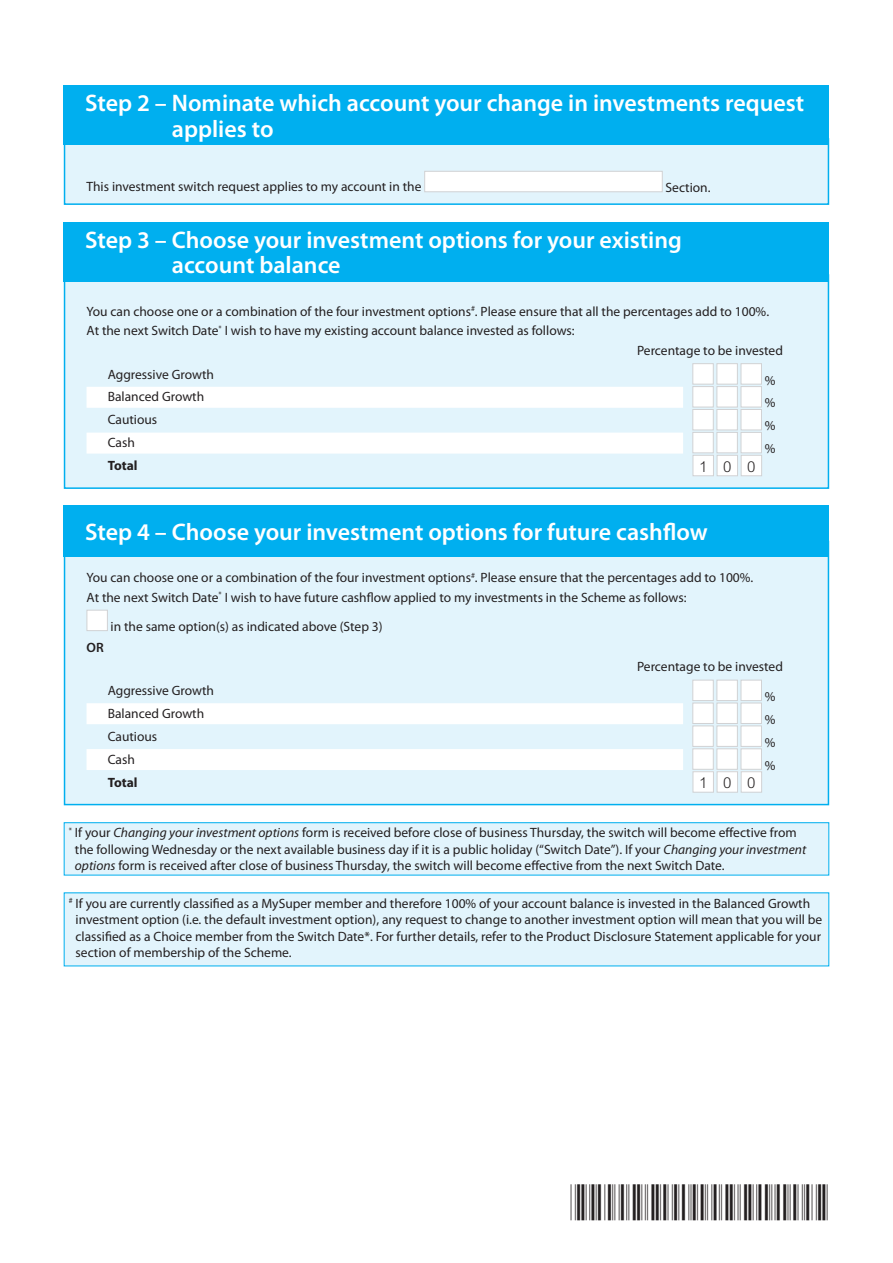
<style>
.page{position:relative;width:893px;height:1263px;background:#fff}
.page>*{position:absolute;margin:0;border:0;box-sizing:border-box;transform-origin:0 0}
.BARCODE{font:36px "C39 P24 Dm Tt";letter-spacing:.035em;color:#231f20}
.STEP_HEADING{font:600 24px/25.5px "Myriad Pro";color:#fff}
.t1{font:300 15px "Arial";color:#231f20}
.FILL_IN-BODY{font:13.5px/16.5px "Myriad Pro";color:#231f20}
.FILL_IN-BOXES___TEXT{font:13.5px "Myriad Pro";color:#231f20}
.OPTION_NO_LINE{font:13.5px "Myriad Pro";color:#231f20}
.OPTION-LINE{font:13.5px "Myriad Pro";color:#231f20}
.OPTION_NO_LINE-2{font:700 13.5px "Myriad Pro";color:#231f20}
.BODY_BOLD{font:600 13.5px "Myriad Pro";color:#231f20}
.s1{font-style:italic}
</style>
<div class="page">
<div style="left:65px;top:275px;width:763px;height:213px;background:#e2f4fc"></div>
<div style="left:87px;top:387px;width:596px;height:21px;background:#fff"></div>
<div style="left:87px;top:433px;width:596px;height:21px;background:#fff"></div>
<div style="left:692px;top:363px;width:22px;height:21px;background:#fff;border:1px solid #d1d2d4"></div>
<div style="left:716px;top:363px;width:22px;height:21px;background:#fff;border:1px solid #d1d2d4"></div>
<div style="left:741px;top:363px;width:21px;height:21px;background:#fff;border:1px solid #d1d2d4"></div>
<div style="left:692px;top:386px;width:22px;height:21px;background:#fff;border:1px solid #d1d2d4"></div>
<div style="left:716px;top:386px;width:22px;height:21px;background:#fff;border:1px solid #d1d2d4"></div>
<div style="left:741px;top:386px;width:21px;height:21px;background:#fff;border:1px solid #d1d2d4"></div>
<div style="left:692px;top:409px;width:22px;height:21px;background:#fff;border:1px solid #d1d2d4"></div>
<div style="left:716px;top:409px;width:22px;height:21px;background:#fff;border:1px solid #d1d2d4"></div>
<div style="left:741px;top:409px;width:21px;height:21px;background:#fff;border:1px solid #d1d2d4"></div>
<div style="left:692px;top:432px;width:22px;height:21px;background:#fff;border:1px solid #d1d2d4"></div>
<div style="left:716px;top:432px;width:22px;height:21px;background:#fff;border:1px solid #d1d2d4"></div>
<div style="left:741px;top:432px;width:21px;height:21px;background:#fff;border:1px solid #d1d2d4"></div>
<div style="left:693px;top:455px;width:20px;height:21px;background:#fff"></div>
<div style="left:693px;top:455px;width:21px;height:21px;border:1px solid #d1d2d4"></div>
<div style="left:717px;top:455px;width:20px;height:21px;background:#fff"></div>
<div style="left:717px;top:455px;width:21px;height:21px;border:1px solid #d1d2d4"></div>
<div style="left:741px;top:455px;width:21px;height:21px;background:#fff"></div>
<div style="left:741px;top:455px;width:21px;height:21px;border:1px solid #d1d2d4"></div>
<div style="left:64px;top:274px;width:765px;height:215px;border:2px solid #00afef"></div>
<div style="left:64px;top:222px;width:765px;height:59px;background:#00afef"></div>
<div style="left:65px;top:541px;width:763px;height:263px;background:#e2f4fc"></div>
<div style="left:87px;top:703px;width:596px;height:21px;background:#fff"></div>
<div style="left:87px;top:749px;width:596px;height:21px;background:#fff"></div>
<div style="left:87px;top:610px;width:21px;height:21px;background:#fff;border:1px solid #d1d2d4"></div>
<div style="left:692px;top:680px;width:22px;height:21px;background:#fff;border:1px solid #d1d2d4"></div>
<div style="left:716px;top:680px;width:22px;height:21px;background:#fff;border:1px solid #d1d2d4"></div>
<div style="left:741px;top:680px;width:21px;height:21px;background:#fff;border:1px solid #d1d2d4"></div>
<div style="left:692px;top:703px;width:22px;height:21px;background:#fff;border:1px solid #d1d2d4"></div>
<div style="left:716px;top:703px;width:22px;height:21px;background:#fff;border:1px solid #d1d2d4"></div>
<div style="left:741px;top:703px;width:21px;height:21px;background:#fff;border:1px solid #d1d2d4"></div>
<div style="left:692px;top:725px;width:22px;height:22px;background:#fff;border:1px solid #d1d2d4"></div>
<div style="left:716px;top:725px;width:22px;height:22px;background:#fff;border:1px solid #d1d2d4"></div>
<div style="left:741px;top:725px;width:21px;height:22px;background:#fff;border:1px solid #d1d2d4"></div>
<div style="left:692px;top:748px;width:22px;height:22px;background:#fff;border:1px solid #d1d2d4"></div>
<div style="left:716px;top:748px;width:22px;height:22px;background:#fff;border:1px solid #d1d2d4"></div>
<div style="left:741px;top:748px;width:21px;height:22px;background:#fff;border:1px solid #d1d2d4"></div>
<div style="left:693px;top:772px;width:20px;height:20px;background:#fff"></div>
<div style="left:693px;top:771px;width:21px;height:21px;border:1px solid #d1d2d4"></div>
<div style="left:717px;top:772px;width:20px;height:20px;background:#fff"></div>
<div style="left:717px;top:771px;width:21px;height:21px;border:1px solid #d1d2d4"></div>
<div style="left:741px;top:772px;width:21px;height:20px;background:#fff"></div>
<div style="left:741px;top:771px;width:21px;height:21px;border:1px solid #d1d2d4"></div>
<div style="left:64px;top:506px;width:765px;height:51px;background:#00afef"></div>
<div style="left:64px;top:823px;width:765px;height:52px;background:#e2f4fc"></div>
<div style="left:64px;top:822px;width:765px;height:53px;border:1px solid #00afef"></div>
<div style="left:64px;top:893px;width:765px;height:73px;background:#e2f4fc"></div>
<div style="left:65px;top:139px;width:763px;height:65px;background:#e2f4fc"></div>
<div style="left:424px;top:171px;width:239px;height:21px;background:#fff;border:1px solid #d1d2d4"></div>
<div style="left:64px;top:138px;width:765px;height:67px;border:2px solid #00afef"></div>
<div style="left:64px;top:85px;width:765px;height:60px;background:#00afef"></div>
<p class="STEP_HEADING" style="left:172px;top:90px;width:634px;text-indent:-87px">Step 2 – Nominate which account your change in investments request applies to</p>
<p class="FILL_IN-BOXES___TEXT" style="left:87px;top:178px;width:336px">This investment switch request applies to my account in the</p>
<p class="FILL_IN-BOXES___TEXT" style="left:665px;top:179px;width:47px">Section.</p>
<p class="STEP_HEADING" style="left:172px;top:226px;width:511px;text-indent:-87px">Step 3 – Choose your investment options for your existing account balance</p>
<p class="FILL_IN-BODY" style="left:87px;top:303px;width:684px">You can choose one or a combination of the four investment options<sup>#</sup>. Please ensure that all the percentages add to 100%.</p>
<p class="FILL_IN-BODY" style="left:87px;top:322px;width:490px">At the next Switch Date<sup>*</sup> I wish to have my existing account balance invested as follows:</p>
<p class="FILL_IN-BODY" style="left:637px;top:342px;width:147px">Percentage to be invested</p>
<p class="OPTION_NO_LINE" style="left:108px;top:366px;width:108px">Aggressive Growth</p>
<p class="OPTION_NO_LINE" style="left:765px;top:372px;width:12px">%</p>
<p class="OPTION-LINE" style="left:108px;top:389px;width:98px">Balanced Growth</p>
<p class="OPTION-LINE" style="left:765px;top:395px;width:12px">%</p>
<p class="OPTION_NO_LINE" style="left:108px;top:411px;width:51px">Cautious</p>
<p class="OPTION_NO_LINE" style="left:765px;top:417px;width:12px">%</p>
<p class="OPTION-LINE" style="left:108px;top:434px;width:29px">Cash</p>
<p class="OPTION-LINE" style="left:765px;top:440px;width:12px">%</p>
<p class="OPTION_NO_LINE-2" style="left:108px;top:457px;width:31px">Total</p>
<p class="t1" style="left:699px;top:458px;width:10px">1</p>
<p class="t1" style="left:723px;top:458px;width:10px">0</p>
<p class="t1" style="left:747px;top:458px;width:10px">0</p>
<p class="STEP_HEADING" style="left:85px;top:519px;width:624px">Step 4 – Choose your investment options for future cashflow</p>
<p class="FILL_IN-BODY" style="left:87px;top:569px;width:668px">You can choose one or a combination of the four investment options<sup>#</sup>. Please ensure that the percentages add to 100%.</p>
<p class="FILL_IN-BODY" style="left:87px;top:589px;width:601px">At the next Switch Date<sup>*</sup> I wish to have future cashflow applied to my investments in the Scheme as follows:</p>
<p class="FILL_IN-BOXES___TEXT" style="left:111px;top:618px;width:273px">in the same option(s) as indicated above (Step 3)</p>
<p class="BODY_BOLD" style="left:87px;top:639px;width:19px">OR</p>
<p class="FILL_IN-BODY" style="left:637px;top:658px;width:147px">Percentage to be invested</p>
<p class="OPTION_NO_LINE" style="left:108px;top:682px;width:108px">Aggressive Growth</p>
<p class="OPTION_NO_LINE" style="left:765px;top:688px;width:12px">%</p>
<p class="OPTION-LINE" style="left:108px;top:705px;width:98px">Balanced Growth</p>
<p class="OPTION-LINE" style="left:765px;top:711px;width:12px">%</p>
<p class="OPTION_NO_LINE" style="left:108px;top:728px;width:51px">Cautious</p>
<p class="OPTION_NO_LINE" style="left:765px;top:734px;width:12px">%</p>
<p class="OPTION-LINE" style="left:108px;top:751px;width:29px">Cash</p>
<p class="OPTION-LINE" style="left:765px;top:757px;width:12px">%</p>
<p class="OPTION_NO_LINE-2" style="left:108px;top:773px;width:31px">Total</p>
<p class="t1" style="left:699px;top:774px;width:10px">1</p>
<p class="t1" style="left:723px;top:774px;width:10px">0</p>
<p class="t1" style="left:747px;top:774px;width:10px">0</p>
<p class="FILL_IN-BODY" style="left:75px;top:824px;width:733px;text-indent:-6px"><sup>*</sup> If your <span class="s1">Changing your investment options</span> form is received before close of business Thursday, the switch will become effective from the following Wednesday or the next available business day if it is a public holiday (“Switch Date”). If your <span class="s1">Changing your investment options</span> form is received after close of business Thursday, the switch will become effective from the next Switch Date.</p>
<p class="FILL_IN-BODY" style="left:76px;top:895px;width:748px;text-indent:-7px"><sup>#</sup> If you are currently classified as a MySuper member and therefore 100% of your account balance is invested in the Balanced Growth investment option (i.e. the default investment option), any request to change to another investment option will mean that you will be classified as a Choice member from the Switch Date*. For further details, refer to the Product Disclosure Statement applicable for your section of membership of the Scheme.</p>
<p class="BARCODE" style="left:571px;top:1184px;width:260px">*SA008.A00661*</p>
</div>
